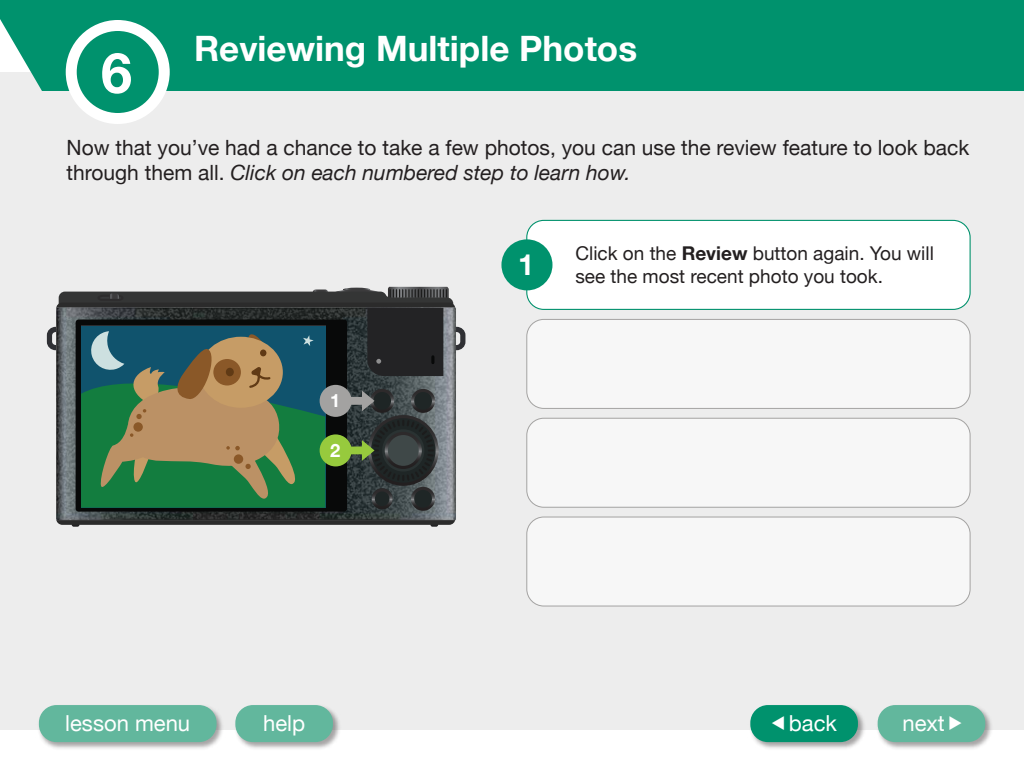
<style>
.page{position:relative;width:1024px;height:768px;background:#fff}
.page>*{position:absolute;margin:0;border:0;box-sizing:border-box;transform-origin:0 0}
.t1{font:700 56px "Helvetica Neue";color:#fff}
.t2{font:700 35px "Helvetica Neue";color:#fff}
.t3{font:700 29.2px "Helvetica Neue";color:#fff}
.t4{font:22px "Helvetica Neue";color:#fff}
.t5{font:21px/25.2px "Helvetica Neue";color:#231f20}
.t6{font:19px "Helvetica Neue";color:#231f20}
.t7{font:700 18.3px "Helvetica Neue";color:#fff}
.s1{font-style:italic}
.s2{font-weight:700}
</style>
<div class="page">
<div style="left:0;top:72px;width:1024px;height:658px;background:#ededed"></div>
<div style="left:0;top:0;width:1024px;height:91px;background:#00926d"></div>
<img style="left:877px;top:705px;width:114px;height:44px">
<div style="left:878px;top:705px;width:107px;height:37px;background:#62b79d;border-radius:18px"></div>
<img style="left:751px;top:705px;width:113px;height:44px">
<div style="left:750px;top:705px;width:108px;height:37px;background:#00926d;border-radius:18px"></div>
<img style="left:38px;top:705px;width:184px;height:44px">
<div style="left:39px;top:705px;width:178px;height:37px;background:#62b79d;border-radius:18px"></div>
<img style="left:236px;top:705px;width:103px;height:44px">
<div style="left:235px;top:705px;width:98px;height:37px;background:#62b79d;border-radius:18px"></div>
<div style="left:66px;top:20px;width:104px;height:104px;background:#fff;border-radius:50%"></div>
<div style="left:77px;top:31px;width:82px;height:82px;background:#00926d;border-radius:50%"></div>
<img style="left:46px;top:296px;width:420px;height:231px">
<div style="left:411px;top:487px;width:24px;height:24px;border:3px solid #fff;border-radius:50%"></div>
<div style="left:527px;top:319px;width:443px;height:89px;background:#f7f7f7;border-radius:17px"></div>
<div style="left:526px;top:319px;width:445px;height:90px;border:1px solid #a4a3a2;border-radius:17px"></div>
<div style="left:527px;top:418px;width:443px;height:89px;background:#f7f7f7;border-radius:17px"></div>
<div style="left:526px;top:418px;width:445px;height:90px;border:1px solid #a4a3a2;border-radius:17px"></div>
<div style="left:527px;top:220px;width:443px;height:89px;background:#fff;border-radius:17px"></div>
<div style="left:526px;top:220px;width:445px;height:90px;border:1px solid #00916c;border-radius:17px"></div>
<div style="left:527px;top:517px;width:443px;height:89px;background:#f7f7f7;border-radius:17px"></div>
<div style="left:526px;top:517px;width:445px;height:90px;border:1px solid #a4a3a2;border-radius:17px"></div>
<div style="left:501px;top:239px;width:51px;height:51px;background:#00926d;border-radius:50%"></div>
<svg style="left:59px;top:286px;width:394px;height:223px;background:#4c614f"></svg>
<h1 class="t1" style="left:101px;top:29px;width:33px">6</h1>
<h2 class="t2" style="left:194px;top:21px;width:445px">Reviewing Multiple Photos</h2>
<p class="t5" style="left:67px;top:136px;width:904px">Now that you’ve had a chance to take a few photos, you can use the review feature to look back through them all. <span class="s1">Click on each numbered step to learn how.</span></p>
<p class="t7" style="left:330px;top:387px;width:12px">1</p>
<p class="t7" style="left:330px;top:436px;width:12px">2</p>
<h3 class="t3" style="left:518px;top:242px;width:18px">1</h3>
<p class="t6" style="left:575px;top:239px;width:360px">Click on the <span class="s2">Review</span> button again. You will</p>
<p class="t6" style="left:575px;top:262px;width:309px">see the most recent photo you took.</p>
<p class="t4" style="left:65px;top:707px;width:126px">lesson menu</p>
<p class="t4" style="left:263px;top:707px;width:44px">help</p>
<p class="t4" style="left:789px;top:707px;width:50px">back</p>
<p class="t4" style="left:902px;top:707px;width:44px">next</p>
</div>
